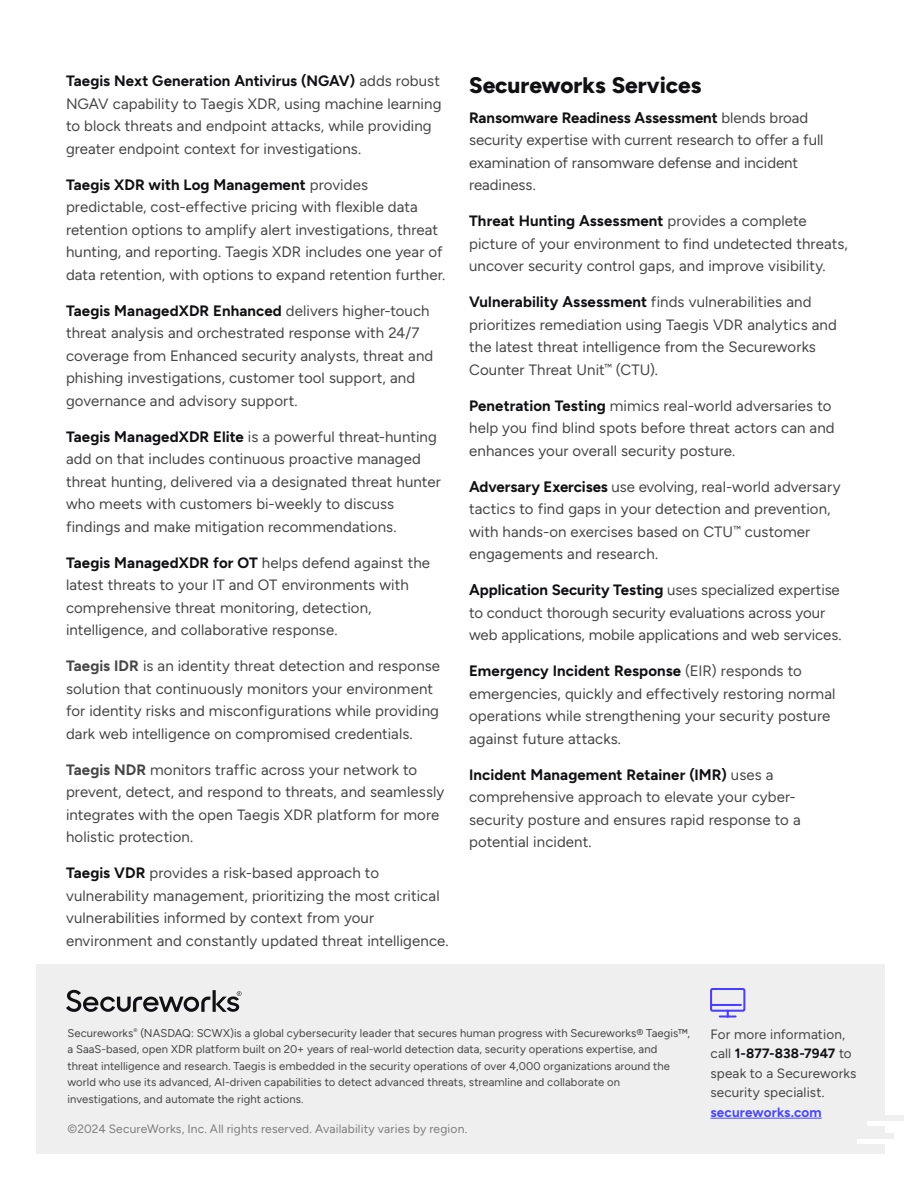
<style>
.page{position:relative;width:918px;height:1188px;background:#fff}
.page>*{position:absolute;margin:0;border:0;box-sizing:border-box;transform-origin:0 0}
.t1{font:800 22.5px "Figtree";color:#111013}
.t2{font:15px/22.5px "Figtree";letter-spacing:.005em;color:#464646}
.t3{font:13.5px/19.5px "Figtree";letter-spacing:.01em;color:#464646}
.t4{font:700 13.5px "Figtree";letter-spacing:.01em;color:#4948fb}
.t5{font:12px "Figtree";letter-spacing:.015em;color:#7d7d7d}
.t6{font:11.25px/16.5px "Figtree";letter-spacing:.005em;color:#464646}
.s1{font-weight:700;color:#111013}
.s2{font-weight:700}
</style>
<div class="page">
<div style="left:36px;top:964px;width:849px;height:189px;background:#efefef"></div>
<hr style="left:710px;top:1118px;width:112px;height:1px;background:#4948fb">
<svg style="left:710px;top:988px;width:36px;height:30px"></svg>
<svg style="left:66px;top:990px;width:175px;height:22px"></svg>
<div style="left:857px;top:1139px;width:43px;height:5px;background:#fff"></div>
<div style="left:867px;top:1120px;width:44px;height:5px;background:#fff"></div>
<div style="left:860px;top:1115px;width:44px;height:5px;background:#efefef"></div>
<div style="left:850px;top:1134px;width:44px;height:5px;background:#efefef"></div>
<p class="t2" style="left:66px;top:70px;width:377px"><span class="s1">Taegis Next Generation Antivirus (NGAV)</span> adds robust NGAV capability to Taegis XDR, using machine learning to block threats and endpoint attacks, while providing greater endpoint context for investigations.</p>
<p class="t2" style="left:66px;top:173px;width:381px"><span class="s1">Taegis XDR with Log Management</span> provides predictable, cost-effective pricing with flexible data retention options to amplify alert investigations, threat hunting, and reporting. Taegis XDR includes one year of data retention, with options to expand retention further.</p>
<p class="t2" style="left:66px;top:299px;width:369px"><span class="s1">Taegis ManagedXDR Enhanced</span> delivers higher-touch threat analysis and orchestrated response with 24/7 coverage from Enhanced security analysts, threat and phishing investigations, customer tool support, and governance and advisory support.</p>
<p class="t2" style="left:66px;top:425px;width:376px"><span class="s1">Taegis ManagedXDR Elite</span> is a powerful threat-hunting add on that includes continuous proactive managed threat hunting, delivered via a designated threat hunter who meets with customers bi-weekly to discuss findings and make mitigation recommendations.</p>
<p class="t2" style="left:66px;top:551px;width:366px"><span class="s1">Taegis ManagedXDR for OT</span> helps defend against the latest threats to your IT and OT environments with comprehensive threat monitoring, detection, intelligence, and collaborative response.</p>
<p class="t2" style="left:66px;top:655px;width:376px"><span class="s2">Taegis IDR</span> is an identity threat detection and response solution that continuously monitors your environment for identity risks and misconfigurations while providing dark web intelligence on compromised credentials.</p>
<p class="t2" style="left:66px;top:758px;width:380px"><span class="s2">Taegis NDR</span> monitors traffic across your network to prevent, detect, and respond to threats, and seamlessly integrates with the open Taegis XDR platform for more holistic protection.</p>
<p class="t2" style="left:66px;top:862px;width:384px"><span class="s1">Taegis VDR</span> provides a risk-based approach to vulnerability management, prioritizing the most critical vulnerabilities informed by context from your environment and constantly updated threat intelligence.</p>
<h1 class="t1" style="left:469px;top:72px;width:234px">Secureworks Services</h1>
<p class="t2" style="left:469px;top:106px;width:356px"><span class="s1">Ransomware Readiness Assessment</span> blends broad security expertise with current research to offer a full examination of ransomware defense and incident readiness.</p>
<p class="t2" style="left:469px;top:210px;width:380px"><span class="s1">Threat Hunting Assessment</span> provides a complete picture of your environment to find undetected threats, uncover security control gaps, and improve visibility.</p>
<p class="t2" style="left:469px;top:291px;width:369px"><span class="s1">Vulnerability Assessment</span> finds vulnerabilities and prioritizes remediation using Taegis VDR analytics and the latest threat intelligence from the Secureworks Counter Threat Unit<sup>™</sup> (CTU).</p>
<p class="t2" style="left:469px;top:394px;width:367px"><span class="s1">Penetration Testing</span> mimics real-world adversaries to help you find blind spots before threat actors can and enhances your overall security posture.</p>
<p class="t2" style="left:469px;top:475px;width:373px"><span class="s1">Adversary Exercises</span> use evolving, real-world adversary tactics to find gaps in your detection and prevention, with hands-on exercises based on CTU<sup>™</sup> customer engagements and research.</p>
<p class="t2" style="left:469px;top:579px;width:374px"><span class="s1">Application Security Testing</span> uses specialized expertise to conduct thorough security evaluations across your web applications, mobile applications and web services.</p>
<p class="t2" style="left:469px;top:660px;width:368px"><span class="s1">Emergency Incident Response</span> (EIR) responds to emergencies, quickly and effectively restoring normal operations while strengthening your security posture against future attacks.</p>
<p class="t2" style="left:469px;top:763px;width:333px"><span class="s1">Incident Management Retainer (IMR)</span> uses a comprehensive approach to elevate your cyber&shy;security posture and ensures rapid response to a potential incident.</p>
<p class="t6" style="left:68px;top:1025px;width:624px">Secureworks<sup>®</sup> (NASDAQ: SCWX)is a global cybersecurity leader that secures human progress with Secureworks® Taegis™, a SaaS-based, open XDR platform built on 20+ years of real-world detection data, security operations expertise, and threat intelligence and research. Taegis is embedded in the security operations of over 4,000 organizations around the world who use its advanced, AI-driven capabilities to detect advanced threats, streamline and collaborate on investigations, and automate the right actions.</p>
<p class="t3" style="left:710px;top:1024px;width:147px">For more information, call <span class="s1">1-877-838-7947</span> to speak to a Secureworks security specialist.</p>
<p class="t4" style="left:710px;top:1104px;width:113px">secureworks.com</p>
<p class="t5" style="left:68px;top:1122px;width:401px">©2024 SecureWorks, Inc. All rights reserved. Availability varies by region.</p>
</div>
